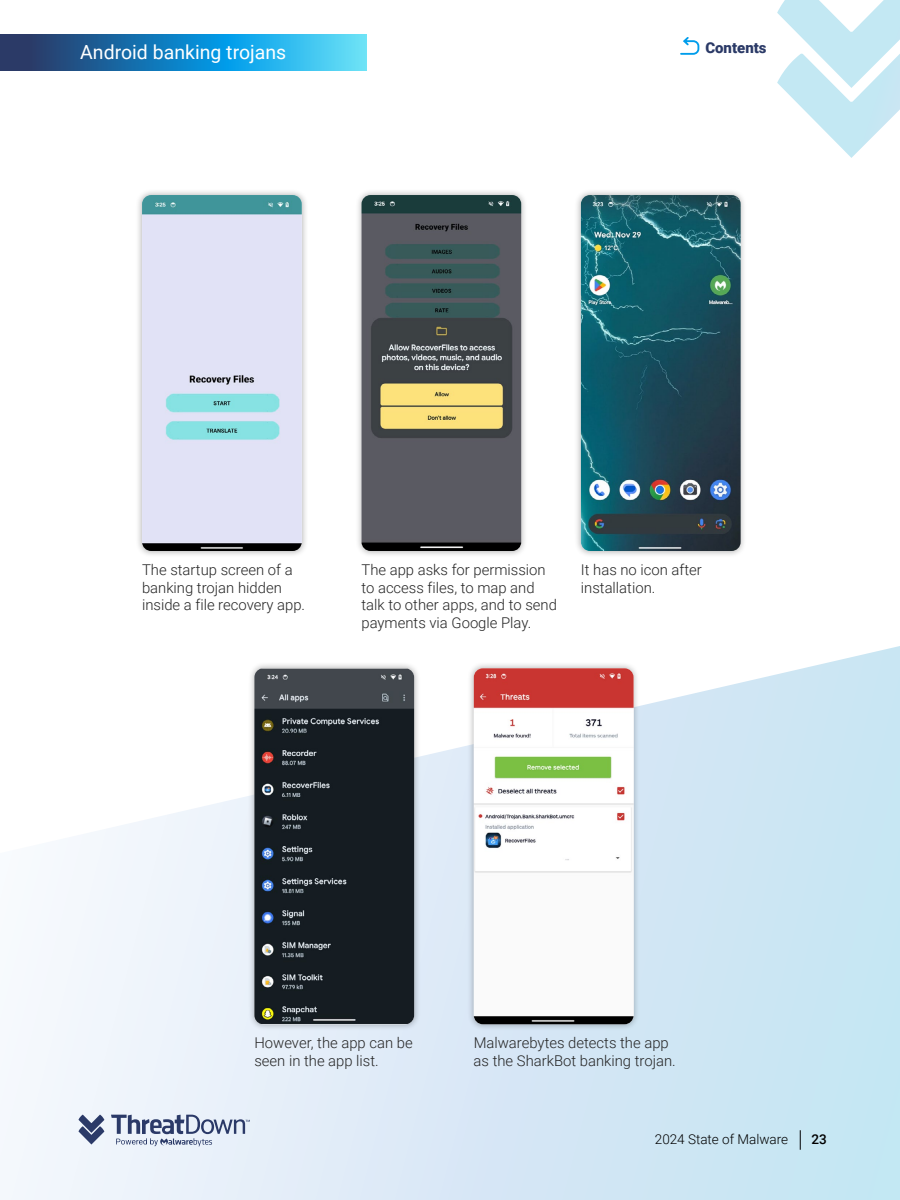
<style>
.page{position:relative;width:900px;height:1200px;background:#fff}
.page>*{position:absolute;margin:0;border:0;box-sizing:border-box;transform-origin:0 0}
.t1{font:19.5px "Roboto";color:#fff}
.t2{font:900 15px "Roboto";color:#2b3a67}
.t3{font:300 14.85px/17.9px "Roboto";color:#252525}
.t4{font:300 13.5px "Roboto";color:#000}
.t5{font:500 13.5px "Roboto";color:#000}
</style>
<div class="page">
<svg style="left:0;top:646px;width:900px;height:554px"></svg>
<svg style="left:800px;top:1130px;width:1px;height:20px"></svg>
<svg style="left:78px;top:1115px;width:26px;height:30px"></svg>
<svg style="left:111px;top:1115px;width:139px;height:31px;background:#b3bdd0"></svg>
<svg style="left:777px;top:0;width:123px;height:158px"></svg>
<svg style="left:680px;top:37px;width:20px;height:18px"></svg>
<svg style="left:0;top:34px;width:366px;height:36px;background:#2387be"></svg>
<div style="left:136px;top:188px;width:172px;height:370px;background:#000;opacity:.3"></div>
<img style="left:142px;top:195px;width:160px;height:356px">
<div style="left:248px;top:662px;width:173px;height:369px;background:#000;opacity:.3"></div>
<img style="left:254px;top:669px;width:160px;height:355px">
<div style="left:355px;top:188px;width:173px;height:370px;background:#000;opacity:.3"></div>
<img style="left:361px;top:195px;width:160px;height:356px">
<div style="left:467px;top:662px;width:173px;height:369px;background:#000;opacity:.3"></div>
<img style="left:474px;top:668px;width:160px;height:356px">
<div style="left:574px;top:188px;width:173px;height:370px;background:#000;opacity:.3"></div>
<img style="left:581px;top:195px;width:160px;height:356px">
<h1 class="t1" style="left:80px;top:39px;width:207px">Android banking trojans</h1>
<p class="t2" style="left:705px;top:37px;width:63px">Contents</p>
<p class="t3" style="left:142px;top:560px;width:162px">The startup screen of a banking trojan hidden inside a file recovery app.</p>
<p class="t3" style="left:361px;top:560px;width:197px">The app asks for permission to access files, to map and talk to other apps, and to send payments via Google Play.</p>
<p class="t3" style="left:581px;top:560px;width:122px">It has no icon after installation.</p>
<p class="t3" style="left:254px;top:1033px;width:160px">However, the app can be seen in the app list.</p>
<p class="t3" style="left:474px;top:1033px;width:201px">Malwarebytes detects the app as the SharkBot banking trojan.</p>
<p class="t4" style="left:655px;top:1130px;width:135px">2024 State of Malware</p>
<p class="t5" style="left:811px;top:1130px;width:17px">23</p>
</div>
